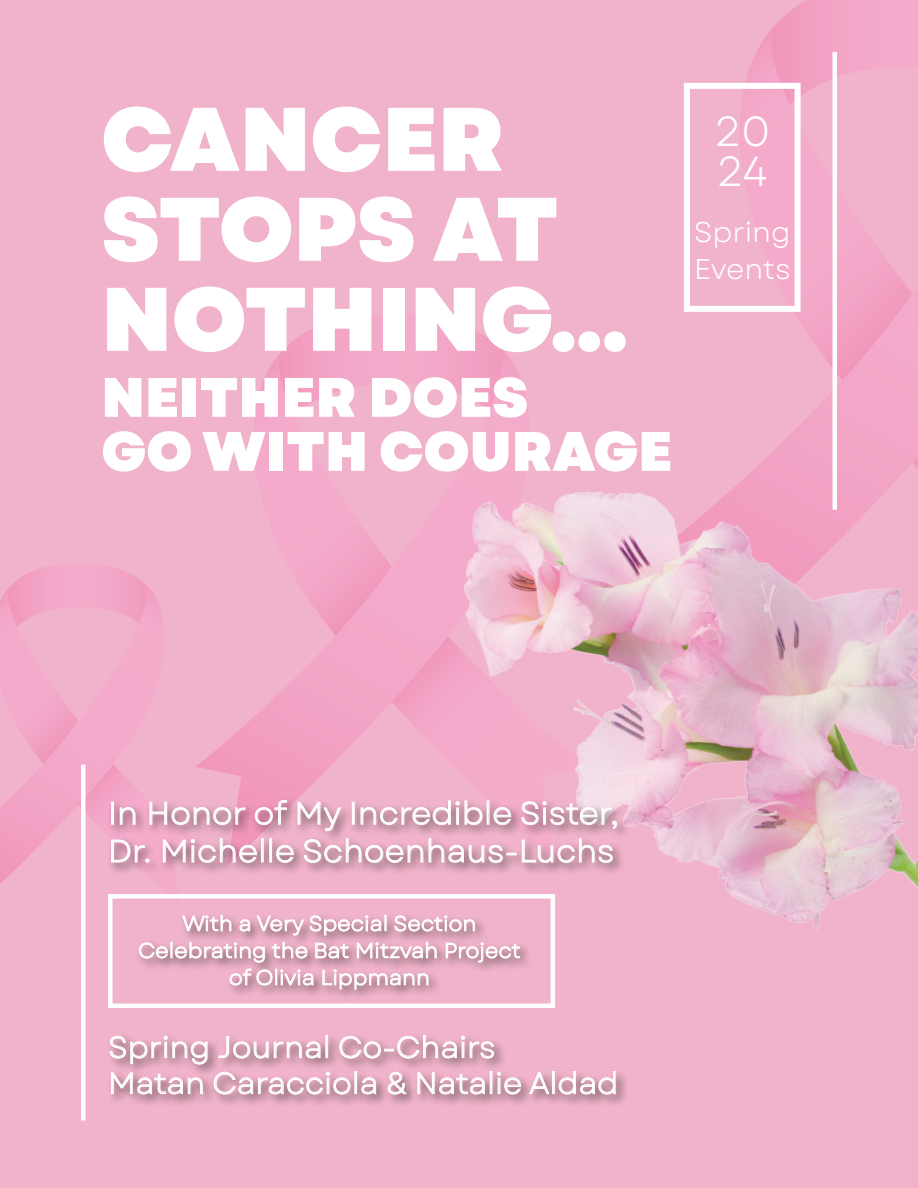
<style>
.page{position:relative;width:918px;height:1188px;background:#f1b3cb}
.page>*{position:absolute;margin:0;border:0;box-sizing:border-box;transform-origin:0 0}
.t1{font:800 90px/90px "Garet";color:#fff}
.t2{font:800 55.5px/54px "Garet";color:#fff}
.t3{font:42px/40.5px "Garet";color:#fff}
.t4{font:31.5px/37.8px "Garet";color:#fff}
.t5{font:30px/36px "Garet";color:#fff}
.t6{font:28.5px/37.5px "Garet";color:#fff}
</style>
<div class="page">
<svg style="left:776px;top:0;width:98px;height:24px"></svg>
<svg style="left:740px;top:24px;width:172px;height:278px"></svg>
<svg style="left:284px;top:318px;width:59px;height:32px"></svg>
<img style="left:343px;top:302px;width:575px;height:628px">
<div style="left:832px;top:52px;width:5px;height:458px;background:#fff"></div>
<div style="left:81px;top:765px;width:5px;height:356px;background:#fff"></div>
<div style="left:684px;top:83px;width:117px;height:229px;border:6px solid #fff"></div>
<div style="left:108px;top:797px;width:522px;height:79px;background:#231f20;opacity:.75"></div>
<svg style="left:0;top:351px;width:617px;height:556px"></svg>
<div style="left:107px;top:1032px;width:521px;height:76px;background:#231f20;opacity:.75"></div>
<svg style="left:109px;top:1035px;width:99px;height:30px"></svg>
<svg style="left:218px;top:1036px;width:103px;height:23px"></svg>
<div style="left:326px;top:1035px;width:2px;height:23px;border:1px solid #fff"></div>
<svg style="left:339px;top:1035px;width:155px;height:24px"></svg>
<svg style="left:111px;top:1072px;width:92px;height:23px"></svg>
<svg style="left:213px;top:1071px;width:138px;height:24px"></svg>
<div style="left:354px;top:1071px;width:3px;height:23px;border:1px solid #fff"></div>
<svg style="left:361px;top:1077px;width:15px;height:18px"></svg>
<svg style="left:387px;top:1071px;width:21px;height:24px"></svg>
<svg style="left:417px;top:1072px;width:68px;height:23px"></svg>
<div style="left:490px;top:1071px;width:2px;height:23px;border:1px solid #fff"></div>
<svg style="left:497px;top:1072px;width:24px;height:23px"></svg>
<svg style="left:529px;top:1072px;width:21px;height:23px"></svg>
<div style="left:552px;top:1071px;width:3px;height:23px;border:1px solid #fff"></div>
<svg style="left:558px;top:1071px;width:58px;height:24px"></svg>
<div style="left:136px;top:912px;width:396px;height:90px;background:#231f20;opacity:.75"></div>
<svg style="left:182px;top:915px;width:50px;height:17px"></svg>
<svg style="left:239px;top:919px;width:11px;height:13px"></svg>
<svg style="left:256px;top:915px;width:131px;height:21px"></svg>
<svg style="left:394px;top:915px;width:81px;height:17px"></svg>
<svg style="left:445px;top:942px;width:75px;height:21px"></svg>
<svg style="left:139px;top:942px;width:298px;height:48px"></svg>
<div style="left:108px;top:894px;width:447px;height:114px;border:4px solid #fff"></div>
<h1 class="t1" style="left:101px;top:97px;width:528px">CANCER<br>STOPS AT<br>NOTHING...</h1>
<h2 class="t2" style="left:101px;top:372px;width:573px">NEITHER DOES<br>GO WITH COURAGE</h2>
<h3 class="t3" style="left:714px;top:112px;width:58px">20<br>24</h3>
<p class="t6" style="left:694px;top:214px;width:99px">Spring<br>Events</p>
<p class="t4" style="left:108px;top:795px;width:512px">In Honor of My Incredible Sister,<br>Dr. Michelle Schoenhaus-Luchs</p>
<p class="t5" style="left:108px;top:1030px;width:512px">Spring Journal Co-Chairs<br>Matan Caracciola &amp; Natalie Aldad</p>
</div>
